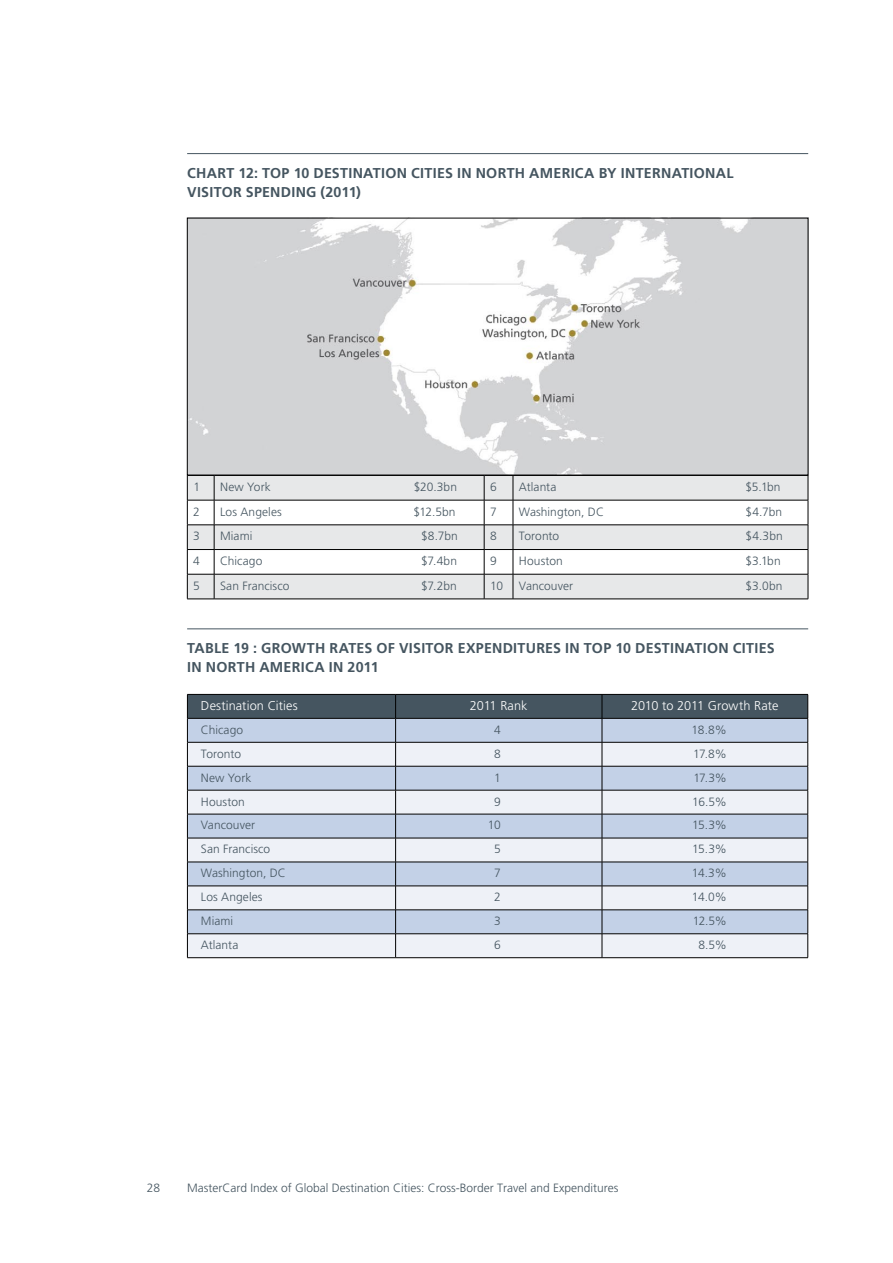
<style>
.page{position:relative;width:893px;height:1263px;background:#fff}
.page>*{position:absolute;margin:0;border:0;box-sizing:border-box;transform-origin:0 0}
.t1{font:700 14.25px/19.5px "Frutiger";letter-spacing:.02em;color:#455560}
.t2{font:300 12.75px "Frutiger";letter-spacing:.005em;color:#fff}
.t3{font:300 12px "Frutiger";color:#455560}
</style>
<div class="page">
<img style="left:189px;top:220px;width:617px;height:253px">
<div style="left:215px;top:476px;width:593px;height:123px;background:#e7e8e9"></div>
<svg style="left:215px;top:501px;width:593px;height:73px"></svg>
<hr style="left:214px;top:475px;width:270px;height:1px;background:#000">
<hr style="left:214px;top:599px;width:270px;height:1px;background:#000">
<hr style="left:513px;top:599px;width:295px;height:1px;background:#000">
<hr style="left:513px;top:475px;width:295px;height:1px;background:#000">
<hr style="left:214px;top:500px;width:270px;height:1px;background:#000">
<hr style="left:513px;top:500px;width:295px;height:1px;background:#000">
<hr style="left:214px;top:525px;width:270px;height:1px;background:#000">
<hr style="left:513px;top:525px;width:295px;height:1px;background:#000">
<hr style="left:214px;top:549px;width:270px;height:1px;background:#000">
<hr style="left:513px;top:549px;width:295px;height:1px;background:#000">
<svg style="left:187px;top:475px;width:28px;height:125px"></svg>
<hr style="left:214px;top:574px;width:270px;height:1px;background:#000">
<svg style="left:484px;top:475px;width:30px;height:125px"></svg>
<svg style="left:808px;top:476px;width:1px;height:123px"></svg>
<hr style="left:513px;top:574px;width:295px;height:1px;background:#000">
<hr style="left:187px;top:153px;width:621px;height:1px;background:#455560">
<hr style="left:187px;top:957px;width:209px;height:1px;background:#000">
<hr style="left:396px;top:957px;width:206px;height:1px;background:#000">
<hr style="left:602px;top:957px;width:206px;height:1px;background:#000">
<svg style="left:187px;top:694px;width:621px;height:263px;background:#c2cbd8"></svg>
<hr style="left:602px;top:909px;width:206px;height:1px;background:#000">
<hr style="left:187px;top:933px;width:209px;height:1px;background:#000">
<hr style="left:396px;top:933px;width:206px;height:1px;background:#000">
<hr style="left:602px;top:933px;width:206px;height:1px;background:#000">
<hr style="left:187px;top:628px;width:621px;height:1px;background:#455560">
<p class="t1" style="left:187px;top:163px;width:548px">CHART 12: TOP 10 DESTINATION CITIES IN NORTH AMERICA BY INTERNATIONAL<br>VISITOR SPENDIN</p>
<p class="t1" style="left:306px;top:182px;width:56px">G (2011)</p>
<p class="t3" style="left:193px;top:480px;width:8px">1</p>
<p class="t3" style="left:220px;top:480px;width:52px">New York</p>
<p class="t3" style="left:414px;top:480px;width:45px">$20.3bn</p>
<p class="t3" style="left:490px;top:480px;width:8px">6</p>
<p class="t3" style="left:519px;top:480px;width:39px">Atlanta</p>
<p class="t3" style="left:745px;top:480px;width:37px">$5.1bn</p>
<p class="t3" style="left:193px;top:505px;width:8px">2</p>
<p class="t3" style="left:220px;top:505px;width:63px">Los Angeles</p>
<p class="t3" style="left:414px;top:505px;width:43px">$12.5bn</p>
<p class="t3" style="left:490px;top:505px;width:8px">7</p>
<p class="t3" style="left:519px;top:505px;width:87px">Washington, DC</p>
<p class="t3" style="left:745px;top:505px;width:38px">$4.7bn</p>
<p class="t3" style="left:193px;top:529px;width:8px">3</p>
<p class="t3" style="left:220px;top:529px;width:34px">Miami</p>
<p class="t3" style="left:421px;top:529px;width:38px">$8.7bn</p>
<p class="t3" style="left:490px;top:529px;width:8px">8</p>
<p class="t3" style="left:519px;top:529px;width:42px">Toronto</p>
<p class="t3" style="left:745px;top:529px;width:39px">$4.3bn</p>
<p class="t3" style="left:193px;top:554px;width:8px">4</p>
<p class="t3" style="left:220px;top:554px;width:44px">Chicago</p>
<p class="t3" style="left:421px;top:554px;width:37px">$7.4bn</p>
<p class="t3" style="left:490px;top:554px;width:8px">9</p>
<p class="t3" style="left:519px;top:554px;width:46px">Houston</p>
<p class="t3" style="left:745px;top:554px;width:37px">$3.1bn</p>
<p class="t3" style="left:193px;top:579px;width:8px">5</p>
<p class="t3" style="left:220px;top:579px;width:71px">San Francisco</p>
<p class="t3" style="left:421px;top:579px;width:37px">$7.2bn</p>
<p class="t3" style="left:490px;top:579px;width:14px">10</p>
<p class="t3" style="left:519px;top:579px;width:56px">Vancouver</p>
<p class="t3" style="left:745px;top:579px;width:38px">$3.0bn</p>
<p class="t1" style="left:187px;top:638px;width:589px">TABLE 19 : GROWTH RATES OF VISITOR EXPENDITURES IN TOP 10 DESTINATION CITIES<br>IN NORTH AMERICA IN 2011</p>
<p class="t2" style="left:201px;top:699px;width:98px">Destination Cities</p>
<p class="t2" style="left:470px;top:699px;width:59px">2011 Rank</p>
<p class="t2" style="left:631px;top:699px;width:149px">2010 to 2011 Growth Rate</p>
<p class="t3" style="left:201px;top:723px;width:44px">Chicago</p>
<p class="t3" style="left:494px;top:723px;width:8px">4</p>
<p class="t3" style="left:692px;top:723px;width:37px">18.8%</p>
<p class="t3" style="left:201px;top:747px;width:42px">Toronto</p>
<p class="t3" style="left:494px;top:747px;width:8px">8</p>
<p class="t3" style="left:693px;top:747px;width:35px">17.8%</p>
<p class="t3" style="left:201px;top:771px;width:52px">New York</p>
<p class="t3" style="left:494px;top:771px;width:8px">1</p>
<p class="t3" style="left:693px;top:771px;width:35px">17.3%</p>
<p class="t3" style="left:201px;top:795px;width:46px">Houston</p>
<p class="t3" style="left:494px;top:795px;width:8px">9</p>
<p class="t3" style="left:692px;top:795px;width:36px">16.5%</p>
<p class="t3" style="left:201px;top:818px;width:56px">Vancouver</p>
<p class="t3" style="left:488px;top:818px;width:14px">10</p>
<p class="t3" style="left:692px;top:818px;width:36px">15.3%</p>
<p class="t3" style="left:201px;top:842px;width:71px">San Francisco</p>
<p class="t3" style="left:494px;top:842px;width:8px">5</p>
<p class="t3" style="left:692px;top:842px;width:36px">15.3%</p>
<p class="t3" style="left:201px;top:866px;width:87px">Washington, DC</p>
<p class="t3" style="left:494px;top:866px;width:8px">7</p>
<p class="t3" style="left:692px;top:866px;width:36px">14.3%</p>
<p class="t3" style="left:201px;top:890px;width:63px">Los Angeles</p>
<p class="t3" style="left:494px;top:890px;width:8px">2</p>
<p class="t3" style="left:692px;top:890px;width:36px">14.0%</p>
<p class="t3" style="left:201px;top:914px;width:34px">Miami</p>
<p class="t3" style="left:494px;top:914px;width:8px">3</p>
<p class="t3" style="left:693px;top:914px;width:36px">12.5%</p>
<p class="t3" style="left:201px;top:938px;width:39px">Atlanta</p>
<p class="t3" style="left:494px;top:938px;width:8px">6</p>
<p class="t3" style="left:698px;top:938px;width:30px">8.5%</p>
<p class="t3" style="left:147px;top:1181px;width:15px">28</p>
<p class="t3" style="left:187px;top:1181px;width:433px">MasterCard Index of Global Destination Cities: Cross-Border Travel and Expenditures</p>
</div>
